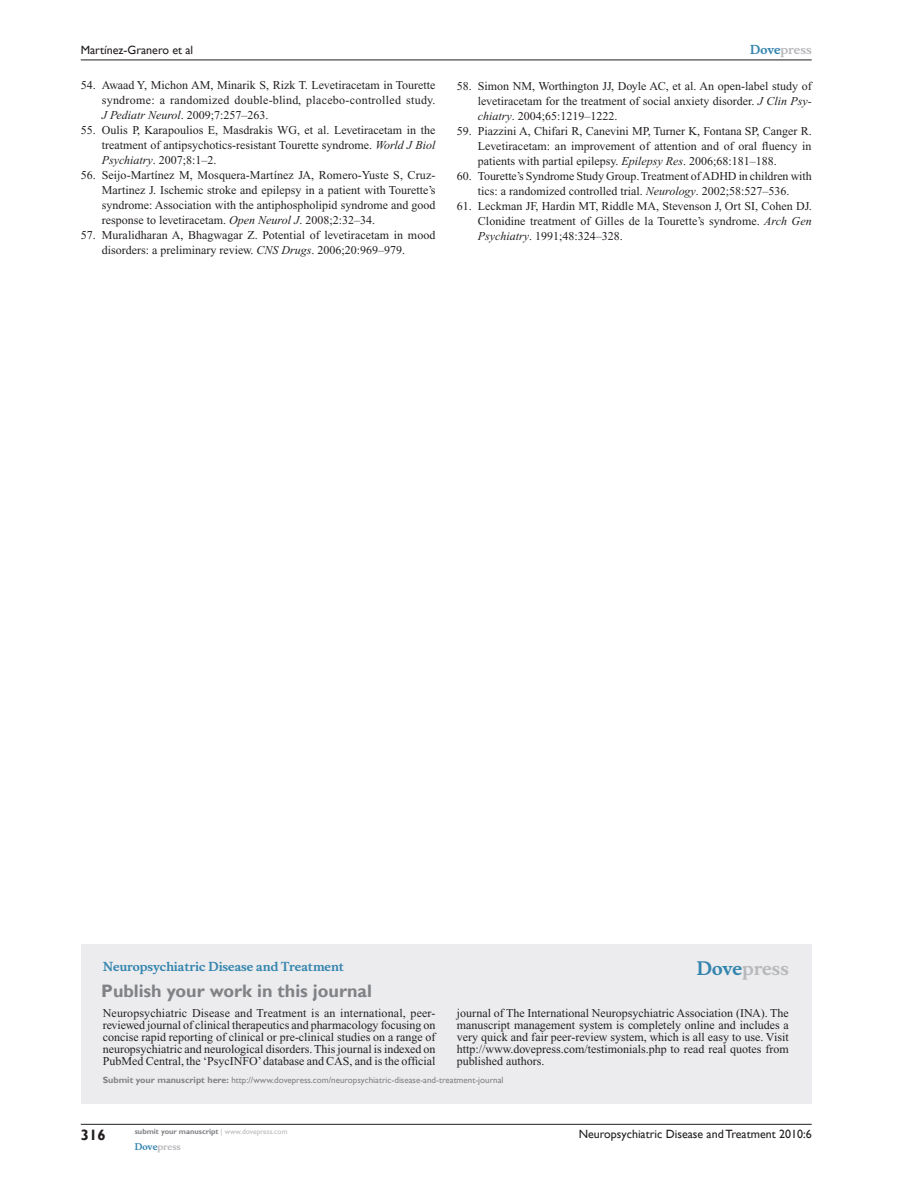
<style>
.page{position:relative;width:918px;height:1188px;background:#fff}
.page>*{position:absolute;margin:0;border:0;box-sizing:border-box;transform-origin:0 0}
.t1{font:700 18px "Gill Sans";color:#808285}
.t2{font:700 18px "Musee";color:#b8b9bc}
.t3{font:700 15px "Gill Sans";color:#231f20}
.t4{font:12px/15px "Times New Roman";color:#231f20;text-align:justify}
.t5{font:12px "Gill Sans";color:#231f20}
.t6{font:700 12px "Musee";color:#3485ae}
.t7{font:700 12px "Musee";color:#b8b9bc}
.t8{font:9px "Gill Sans";color:#808285}
.t9{font:700 9px "Musee";color:#b8b9bc}
.t10{font:700 7.5px "Gill Sans";color:#808285}
.s1{font-style:italic}
.s2{color:#3485ae}
.s3{font-weight:700}
.s4{font-weight:400;color:#b8b9bc}
</style>
<div class="page">
<div style="left:81px;top:944px;width:731px;height:159px;background:#ececee"></div>
<hr style="left:81px;top:1124px;width:731px;height:1px;background:#231f20">
<hr style="left:81px;top:60px;width:731px;height:1px;background:#231f20">
<p class="t5" style="left:81px;top:43px;width:114px">Martínez-Granero et al</p>
<p class="t4" style="left:102px;top:78px;width:335px;text-indent:-21px">54. Awaad Y, Michon AM, Minarik S, Rizk T. Levetiracetam in Tourette syndrome: a randomized double-blind, placebo-controlled study.<br><span class="s1">J Pediatr Neurol</span>. 2009;7:257–263.</p>
<p class="t4" style="left:102px;top:123px;width:335px;text-indent:-21px">55. Oulis P, Karapoulios E, Masdrakis WG, et al. Levetiracetam in the treatment of antipsychotics-resistant Tourette syndrome. <span class="s1">World J Biol Psychiatry</span>. 2007;8:1–2.</p>
<p class="t4" style="left:102px;top:168px;width:335px;text-indent:-21px">56. Seijo-Martínez M, Mosquera-Martínez JA, Romero-Yuste S, Cruz-Martinez J. Ischemic stroke and epilepsy in a patient with Tourette’s syndrome: Association with the antiphospholipid syndrome and good response to levetiracetam. <span class="s1">Open Neurol J</span>. 2008;2:32–34.</p>
<p class="t4" style="left:102px;top:228px;width:335px;text-indent:-21px">57. Muralidharan A, Bhagwagar Z. Potential of levetiracetam in mood disorders: a preliminary review. <span class="s1">CNS Drugs</span>. 2006;20:969–979.</p>
<p class="t7" style="left:750px;top:43px;width:63px"><span class="s2">Dove</span>press</p>
<p class="t4" style="left:478px;top:79px;width:335px;text-indent:-21px">58. Simon NM, Worthington JJ, Doyle AC, et al. An open-label study of levetiracetam for the treatment of social anxiety disorder. <span class="s1">J Clin Psy&shy;chiatry</span>. 2004;65:1219–1222.</p>
<p class="t4" style="left:478px;top:124px;width:335px;text-indent:-21px">59. Piazzini A, Chifari R, Canevini MP, Turner K, Fontana SP, Canger R.<br>Levetiracetam: an improvement of attention and of oral fluency in patients with partial epilepsy. <span class="s1">Epilepsy Res</span>. 2006;68:181–188.</p>
<p class="t4" style="left:457px;top:169px;width:356px;text-align:center">60. Tourette’s Syndrome Study Group. Treatment of ADHD in children with tics: a randomized controlled trial. <span class="s1">Neurology</span>. 2002;58:527–536.</p>
<p class="t4" style="left:478px;top:199px;width:335px;text-indent:-21px">61. Leckman JF, Hardin MT, Riddle MA, Stevenson J, Ort SI, Cohen DJ.<br>Clonidine treatment of Gilles de la Tourette’s syndrome. <span class="s1">Arch Gen Psychiatry</span>. 1991;48:324–328.</p>
<p class="t6" style="left:103px;top:959px;width:243px">Neuropsychiatric Disease and Treatment</p>
<h1 class="t1" style="left:101px;top:980px;width:272px">Publish your work in this journal</h1>
<h1 class="t2" style="left:697px;top:958px;width:94px"><span class="s2">Dove</span>press</h1>
<p class="t4" style="left:103px;top:1007px;width:334px;line-height:12px">Neuropsychiatric Disease and Treatment is an international, peer&shy;reviewed journal of clinical therapeutics and pharmacology focusing on concise rapid reporting of clinical or pre-clinical studies on a range of neuropsychiatric and neurological disorders. This journal is indexed on PubMed Central, the ‘PsycINFO’ database and CAS, and is the official</p>
<p class="t4" style="left:457px;top:1007px;width:333px;line-height:12px">journal of The International Neuropsychiatric Association (INA). The manuscript management system is completely online and includes a very quick and fair peer-review system, which is all easy to use. Visit http://www.dovepress.com/testimonials.php to read real quotes from published authors.</p>
<p class="t8" style="left:103px;top:1075px;width:402px"><span class="s3">Submit your manuscript here:</span> http://www.dovepress.com/neuropsychiatric-disease-and-treatment-journal</p>
<p class="t3" style="left:81px;top:1126px;width:26px">316</p>
<p class="t10" style="left:135px;top:1127px;width:154px">submit your manuscript <span class="s4">| www.dovepress.com</span></p>
<p class="t9" style="left:135px;top:1141px;width:48px"><span class="s2">Dove</span>press</p>
<p class="t5" style="left:579px;top:1127px;width:235px">Neuropsychiatric Disease and Treatment 2010:6</p>
</div>
